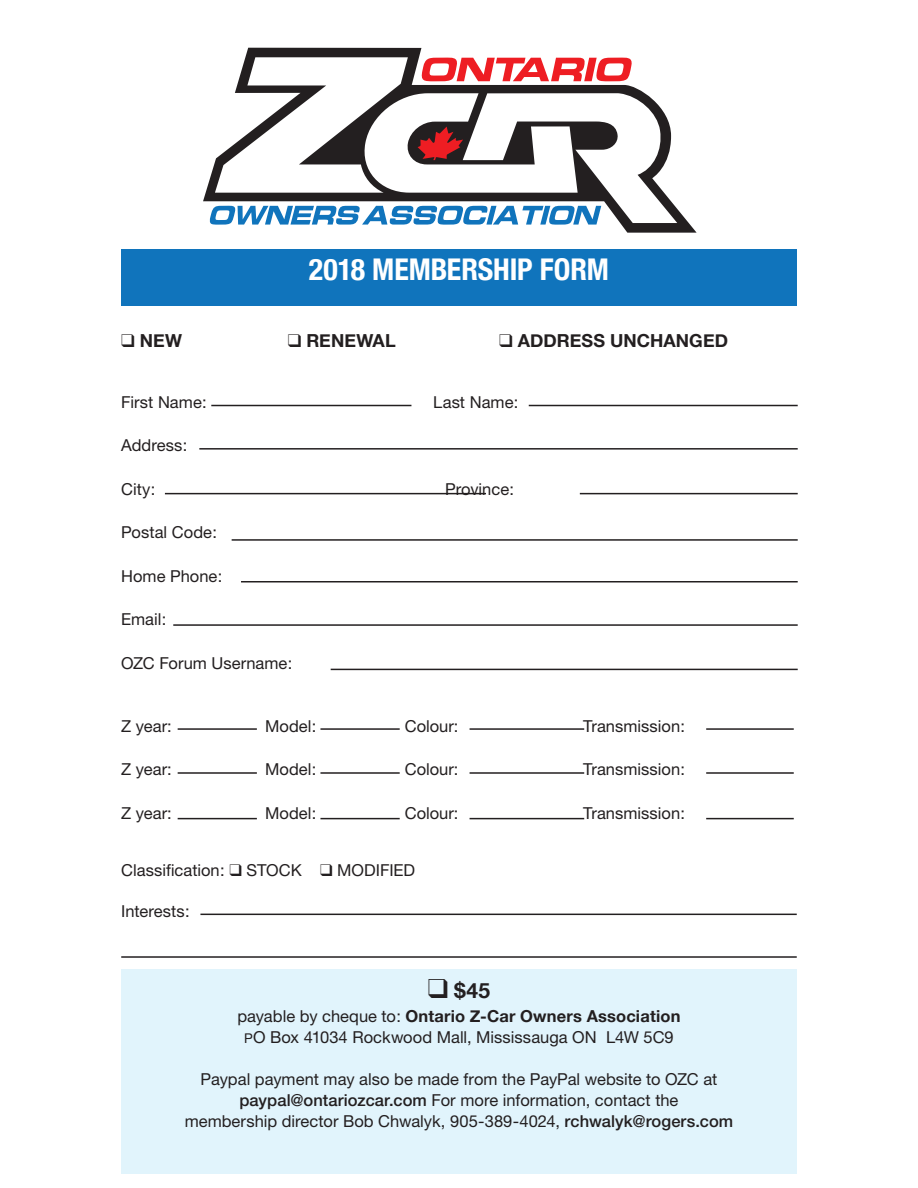
<style>
.page{position:relative;width:918px;height:1188px;background:#fff}
.page>*{position:absolute;margin:0;border:0;box-sizing:border-box;transform-origin:0 0}
.t1{font:700 condensed 30px "Helvetica Neue";letter-spacing:-.005em;color:#fff}
.t2{font:700 21px "Helvetica Neue";color:#231f20}
.t3{font:700 18px "Helvetica Neue";letter-spacing:.005em;color:#231f20}
.t4{font:16.5px "Helvetica Neue";color:#231f20}
.t5{font:700 16.5px "Helvetica Neue";letter-spacing:.01em;color:#231f20}
.s1{font-weight:400}
.s2{font-size:13.5px}
.s3{font-weight:500}
</style>
<div class="page">
<div style="left:121px;top:250px;width:676px;height:56px;background:#1074bc"></div>
<div style="left:121px;top:969px;width:676px;height:204px;background:#e1f4fc"></div>
<hr style="left:121px;top:956px;width:676px;height:2px;background:#231f20">
<hr style="left:200px;top:914px;width:597px;height:1px;background:#231f20">
<hr style="left:178px;top:728px;width:79px;height:2px;background:#231f20">
<hr style="left:178px;top:772px;width:79px;height:2px;background:#231f20">
<hr style="left:178px;top:818px;width:79px;height:1px;background:#231f20">
<hr style="left:320px;top:728px;width:80px;height:2px;background:#231f20">
<hr style="left:320px;top:772px;width:80px;height:2px;background:#231f20">
<hr style="left:320px;top:818px;width:80px;height:1px;background:#231f20">
<hr style="left:470px;top:728px;width:114px;height:2px;background:#231f20">
<hr style="left:470px;top:772px;width:114px;height:2px;background:#231f20">
<hr style="left:470px;top:818px;width:114px;height:1px;background:#231f20">
<hr style="left:706px;top:728px;width:88px;height:2px;background:#231f20">
<hr style="left:706px;top:772px;width:88px;height:2px;background:#231f20">
<hr style="left:706px;top:818px;width:88px;height:1px;background:#231f20">
<hr style="left:199px;top:448px;width:599px;height:2px;background:#231f20">
<hr style="left:232px;top:539px;width:566px;height:2px;background:#231f20">
<hr style="left:241px;top:581px;width:557px;height:1px;background:#231f20">
<hr style="left:173px;top:624px;width:625px;height:2px;background:#231f20">
<hr style="left:331px;top:669px;width:467px;height:1px;background:#231f20">
<hr style="left:165px;top:493px;width:321px;height:1px;background:#231f20">
<hr style="left:580px;top:493px;width:218px;height:1px;background:#231f20">
<hr style="left:211px;top:405px;width:200px;height:1px;background:#231f20">
<hr style="left:529px;top:405px;width:269px;height:1px;background:#231f20">
<svg style="left:203px;top:48px;width:494px;height:185px"></svg>
<svg style="left:208px;top:57px;width:469px;height:168px"></svg>
<p class="t1" style="left:309px;top:244px;width:302px">2018 MEMBERSHIP FORM</p>
<p class="t3" style="left:121px;top:327px;width:62px">❑ NEW</p>
<p class="t3" style="left:288px;top:327px;width:110px">❑ RENEWAL</p>
<p class="t3" style="left:499px;top:327px;width:230px">❑ ADDRESS UNCHANGED</p>
<p class="t4" style="left:121px;top:392px;width:87px">First Name:</p>
<p class="t4" style="left:433px;top:392px;width:87px">Last Name:</p>
<p class="t4" style="left:121px;top:435px;width:68px">Address:</p>
<p class="t4" style="left:121px;top:479px;width:36px">City:</p>
<p class="t4" style="left:445px;top:479px;width:71px">Province:</p>
<p class="t4" style="left:121px;top:522px;width:97px">Postal Code:</p>
<p class="t4" style="left:121px;top:566px;width:103px">Home Phone:</p>
<p class="t4" style="left:121px;top:609px;width:47px">Email:</p>
<p class="t4" style="left:121px;top:653px;width:173px">OZC Forum Username:</p>
<p class="t4" style="left:121px;top:716px;width:52px">Z year:</p>
<p class="t4" style="left:265px;top:716px;width:53px">Model:</p>
<p class="t4" style="left:405px;top:716px;width:55px">Colour:</p>
<p class="t4" style="left:583px;top:716px;width:103px">Transmission:</p>
<p class="t4" style="left:121px;top:760px;width:52px">Z year:</p>
<p class="t4" style="left:265px;top:760px;width:53px">Model:</p>
<p class="t4" style="left:405px;top:760px;width:55px">Colour:</p>
<p class="t4" style="left:583px;top:760px;width:103px">Transmission:</p>
<p class="t4" style="left:121px;top:803px;width:52px">Z year:</p>
<p class="t4" style="left:265px;top:803px;width:53px">Model:</p>
<p class="t4" style="left:405px;top:803px;width:55px">Colour:</p>
<p class="t4" style="left:583px;top:803px;width:103px">Transmission:</p>
<p class="t4" style="left:121px;top:860px;width:295px">Classification: ❑ STOCK ❑ MODIFIED</p>
<p class="t4" style="left:121px;top:901px;width:70px">Interests:</p>
<p class="t2" style="left:428px;top:974px;width:64px">❑ $45</p>
<p class="t5" style="left:238px;top:1003px;width:444px"><span class="s1">payable by cheque to:</span> Ontario Z-Car Owners Association</p>
<p class="t4" style="left:244px;top:1027px;width:431px"><span class="s2">P</span>O Box 41034 Rockwood Mall, Mississauga ON L4W 5C9</p>
<p class="t4" style="left:201px;top:1069px;width:518px">Paypal payment may also be made from the PayPal website to OZC at</p>
<p class="t4" style="left:239px;top:1090px;width:441px"><span class="s3">paypal@ontariozcar.com</span> For more information, contact the</p>
<p class="t4" style="left:185px;top:1111px;width:550px">membership director Bob Chwalyk, 905-389-4024, <span class="s3">rchwalyk@rogers.com</span></p>
</div>
